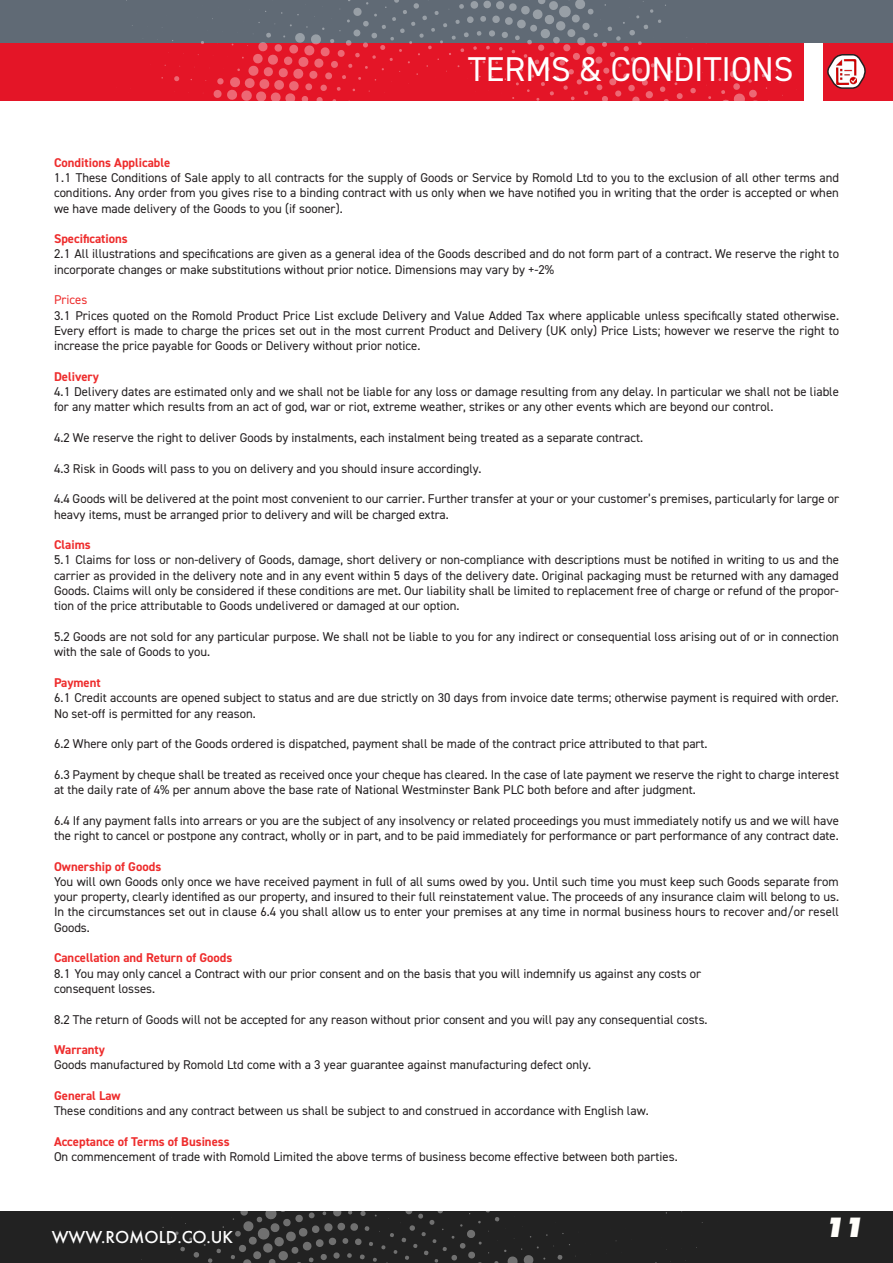
<style>
.page{position:relative;width:893px;height:1263px;background:#fff}
.page>*{position:absolute;margin:0;border:0;box-sizing:border-box;transform-origin:0 0}
.t1{font:34.5px "DIN2014";color:#fff}
.t2{font:italic 800 27px "Limerick";color:#fffefa}
.t3{font:500 18px "Futura PT";color:#fff}
.t4{font:12.75px/15.3px "DIN2014";color:#231f20}
.t5{font:700 12.75px "DIN2014";color:#ee2d2d}
.t6{font:12.75px "DIN2014";color:#ee2d2d}
</style>
<div class="page">
<div style="left:0;top:42px;width:893px;height:58px;background:#e41527"></div>
<div style="left:804px;top:42px;width:18px;height:58px;background:#fff"></div>
<div style="left:0;top:0;width:893px;height:42px;background:#606a75"></div>
<svg style="left:114px;top:0;width:669px;height:101px"></svg>
<svg style="left:827px;top:54px;width:39px;height:35px"></svg>
<div style="left:0;top:1211px;width:893px;height:52px;background:#222"></div>
<svg style="left:162px;top:1211px;width:414px;height:52px"></svg>
<p class="t1" style="left:468px;top:47px;width:327px">TERMS &amp; CONDITIONS</p>
<p class="t5" style="left:54px;top:154px;width:118px">Conditions Applicable</p>
<p class="t4" style="left:54px;top:170px;width:787px;text-align:justify">1.1 These Conditions of Sale apply to all contracts for the supply of Goods or Service by Romold Ltd to you to the exclusion of all other terms and conditions. Any order from you gives rise to a binding contract with us only when we have notified you in writing that the order is accepted or when we have made delivery of the Goods to you (if sooner).</p>
<p class="t5" style="left:54px;top:230px;width:75px">Specifications</p>
<p class="t4" style="left:54px;top:246px;width:786px">2.1 All illustrations and specifications are given as a general idea of the Goods described and do not form part of a contract. We reserve the right to incorporate changes or make substitutions without prior notice. Dimensions may vary by +-2%</p>
<p class="t6" style="left:54px;top:292px;width:35px">Prices</p>
<p class="t4" style="left:54px;top:307px;width:787px;text-align:justify">3.1 Prices quoted on the Romold Product Price List exclude Delivery and Value Added Tax where applicable unless specifically stated otherwise.<br>Every effort is made to charge the prices set out in the most current Product and Delivery (UK only) Price Lists; however we reserve the right to increase the price payable for Goods or Delivery without prior notice.</p>
<p class="t5" style="left:54px;top:368px;width:46px">Delivery</p>
<p class="t4" style="left:54px;top:384px;width:786px">4.1 Delivery dates are estimated only and we shall not be liable for any loss or damage resulting from any delay. In particular we shall not be liable for any matter which results from an act of god, war or riot, extreme weather, strikes or any other events which are beyond our control.</p>
<p class="t4" style="left:54px;top:430px;width:591px">4.2 We reserve the right to deliver Goods by instalments, each instalment being treated as a separate contract.</p>
<p class="t4" style="left:54px;top:460px;width:429px">4.3 Risk in Goods will pass to you on delivery and you should insure accordingly.</p>
<p class="t4" style="left:54px;top:491px;width:786px">4.4 Goods will be delivered at the point most convenient to our carrier. Further transfer at your or your customer’s premises, particularly for large or heavy items, must be arranged prior to delivery and will be charged extra.</p>
<p class="t5" style="left:54px;top:536px;width:38px">Claims</p>
<p class="t4" style="left:54px;top:552px;width:786px;text-align:justify">5.1 Claims for loss or non-delivery of Goods, damage, short delivery or non-compliance with descriptions must be notified in writing to us and the carrier as provided in the delivery note and in any event within 5 days of the delivery date. Original packaging must be returned with any damaged Goods. Claims will only be considered if these conditions are met. Our liability shall be limited to replacement free of charge or refund of the propor&shy;tion of the price attributable to Goods undelivered or damaged at our option.</p>
<p class="t4" style="left:54px;top:629px;width:786px">5.2 Goods are not sold for any particular purpose. We shall not be liable to you for any indirect or consequential loss arising out of or in connection with the sale of Goods to you.</p>
<p class="t5" style="left:54px;top:674px;width:48px">Payment</p>
<p class="t4" style="left:54px;top:690px;width:786px">6.1 Credit accounts are opened subject to status and are due strictly on 30 days from invoice date terms; otherwise payment is required with order.<br>No set-off is permitted for any reason.</p>
<p class="t4" style="left:54px;top:736px;width:655px">6.2 Where only part of the Goods ordered is dispatched, payment shall be made of the contract price attributed to that part.</p>
<p class="t4" style="left:54px;top:766px;width:787px">6.3 Payment by cheque shall be treated as received once your cheque has cleared. In the case of late payment we reserve the right to charge interest at the daily rate of 4% per annum above the base rate of National Westminster Bank PLC both before and after judgment.</p>
<p class="t4" style="left:54px;top:812px;width:787px">6.4 If any payment falls into arrears or you are the subject of any insolvency or related proceedings you must immediately notify us and we will have the right to cancel or postpone any contract, wholly or in part, and to be paid immediately for performance or part performance of any contract date.</p>
<p class="t5" style="left:54px;top:858px;width:109px">Ownership of Goods</p>
<p class="t4" style="left:54px;top:873px;width:786px;text-align:justify">You will own Goods only once we have received payment in full of all sums owed by you. Until such time you must keep such Goods separate from your property, clearly identified as our property, and insured to their full reinstatement value. The proceeds of any insurance claim will belong to us.<br>In the circumstances set out in clause 6.4 you shall allow us to enter your premises at any time in normal business hours to recover and/or resell Goods.</p>
<p class="t5" style="left:54px;top:949px;width:180px">Cancellation and Return of Goods</p>
<p class="t4" style="left:54px;top:965px;width:649px">8.1 You may only cancel a Contract with our prior consent and on the basis that you will indemnify us against any costs or</p>
<p class="t4" style="left:54px;top:981px;width:103px">consequent losses.</p>
<p class="t4" style="left:54px;top:1011px;width:655px">8.2 The return of Goods will not be accepted for any reason without prior consent and you will pay any consequential costs.</p>
<p class="t5" style="left:54px;top:1041px;width:52px">Warranty</p>
<p class="t4" style="left:54px;top:1057px;width:539px">Goods manufactured by Romold Ltd come with a 3 year guarantee against manufacturing defect only.</p>
<p class="t5" style="left:54px;top:1087px;width:68px">General Law</p>
<p class="t4" style="left:54px;top:1103px;width:596px">These conditions and any contract between us shall be subject to and construed in accordance with English law.</p>
<p class="t5" style="left:54px;top:1133px;width:177px">Acceptance of Terms of Business</p>
<p class="t4" style="left:54px;top:1149px;width:625px">On commencement of trade with Romold Limited the above terms of business become effective between both parties.</p>
<p class="t3" style="left:52px;top:1226px;width:183px">WWW.ROMOLD.CO.UK</p>
<p class="t2" style="left:825px;top:1209px;width:40px">11</p>
</div>
